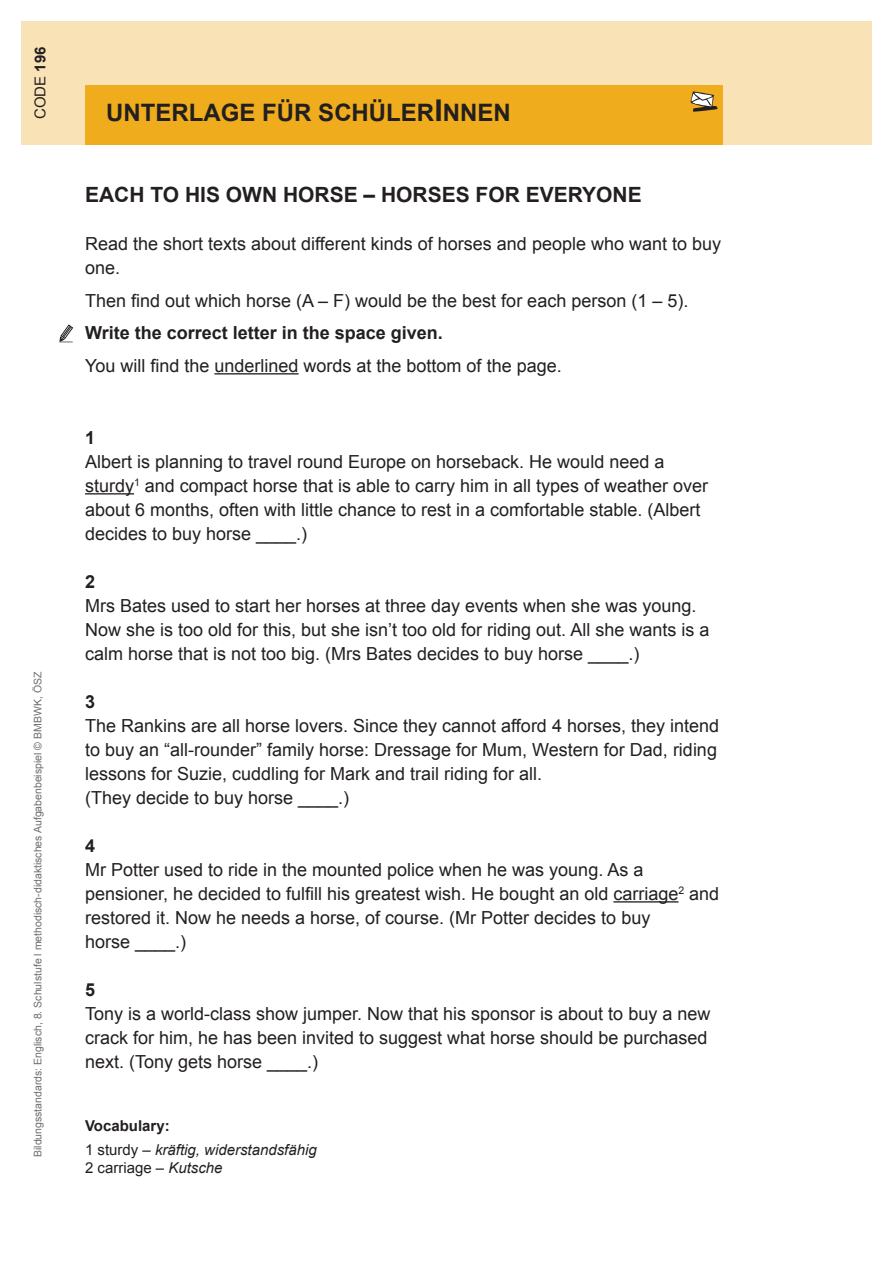
<style>
.page{position:relative;width:893px;height:1263px;background:#fff}
.page>*{position:absolute;margin:0;border:0;box-sizing:border-box;transform-origin:0 0}
.t1{font:700 24px "Arial";color:#231f20}
.t2{font:700 21px "Arial";color:#231f20}
.t3{font:18px/24px "Arial";color:#231f20}
.t4{font:700 18px "Arial";color:#231f20}
.t5{font:italic 15px/24px "Arial";color:#231f20}
.t6{font:15px "Arial";color:#231f20}
.t7{font:10.5px "Arial";color:#6c6d70}
.s1{font-weight:700}
.s2{font-size:30px}
.s3{font-weight:700;font-style:normal}
.s4{font-style:normal}
.s5{font-style:italic}
</style>
<div class="page">
<div style="left:21px;top:21px;width:851px;height:124px;background:#fae2b7"></div>
<div style="left:85px;top:85px;width:638px;height:60px;background:#efac1c"></div>
<svg style="left:690px;top:91px;width:28px;height:21px"></svg>
<hr style="left:214px;top:373px;width:85px;height:1px;background:#231f20">
<hr style="left:85px;top:493px;width:49px;height:1px;background:#231f20">
<hr style="left:613px;top:901px;width:65px;height:1px;background:#231f20">
<svg style="left:59px;top:324px;width:15px;height:19px"></svg>
<p class="t6" style="left:31px;top:119px;width:74px;rotate:-90deg">CODE <span class="s1">196</span></p>
<p class="t7" style="left:31px;top:1157px;width:487px;rotate:-90deg">Bildungsstandards: Englisch, 8. Schulstufe l methodisch-didaktisches Aufgabenbeispiel © BMBWK, ÖSZ</p>
<h1 class="t1" style="left:106px;top:97px;width:406px">UNTERLAGE FÜR SCHÜLER<span class="s2">I</span>NNEN</h1>
<p class="t2" style="left:85px;top:181px;width:558px">EACH TO HIS OWN HORSE – HORSES FOR EVERYONE</p>
<p class="t3" style="left:85px;top:232px;width:638px">Read the short texts about different kinds of horses and people who want to buy one.</p>
<p class="t3" style="left:85px;top:289px;width:605px">Then find out which horse (A – F) would be the best for each person (1 – 5).</p>
<p class="t4" style="left:85px;top:321px;width:359px">Write the correct letter in the space given.</p>
<p class="t3" style="left:85px;top:354px;width:478px">You will find the underlined words at the bottom of the page.</p>
<p class="t4" style="left:85px;top:426px;width:12px">1</p>
<p class="t3" style="left:85px;top:450px;width:625px">Albert is planning to travel round Europe on horseback. He would need a sturdy<sup>1</sup> and compact horse that is able to carry him in all types of weather over about 6 months, often with little chance to rest in a comfortable stable. (Albert decides to buy horse ____.)</p>
<p class="t4" style="left:85px;top:570px;width:12px">2</p>
<p class="t3" style="left:85px;top:594px;width:626px">Mrs Bates used to start her horses at three day events when she was young.<br>Now she is too old for this, but she isn’t too old for riding out. All she wants is a calm horse that is not too big. (Mrs Bates decides to buy horse ____.)</p>
<p class="t4" style="left:85px;top:690px;width:12px">3</p>
<p class="t3" style="left:85px;top:714px;width:636px">The Rankins are all horse lovers. Since they cannot afford 4 horses, they intend to buy an “all-rounder” family horse: Dressage for Mum, Western for Dad, riding lessons for Suzie, cuddling for Mark and trail riding for all.<br>(They decide to buy horse ____.)</p>
<p class="t4" style="left:85px;top:834px;width:12px">4</p>
<p class="t3" style="left:85px;top:858px;width:636px">Mr Potter used to ride in the mounted police when he was young. As a pensioner, he decided to fulfill his greatest wish. He bought an old carriage<sup>2</sup> and restored it. Now he needs a horse, of course. (Mr Potter decides to buy<br>horse ____.)</p>
<p class="t4" style="left:85px;top:978px;width:12px">5</p>
<p class="t3" style="left:85px;top:1002px;width:627px">Tony is a world-class show jumper. Now that his sponsor is about to buy a new crack for him, he has been invited to suggest what horse should be purchased next. (Tony gets horse ____.)</p>
<p class="t5" style="left:85px;top:1114px;width:233px"><span class="s3">Vocabulary:<br></span><span class="s4">1 sturdy –</span> kräftig, widerstandsfähig</p>
<p class="t6" style="left:85px;top:1158px;width:139px">2 carriage – <span class="s5">Kutsche</span></p>
</div>
